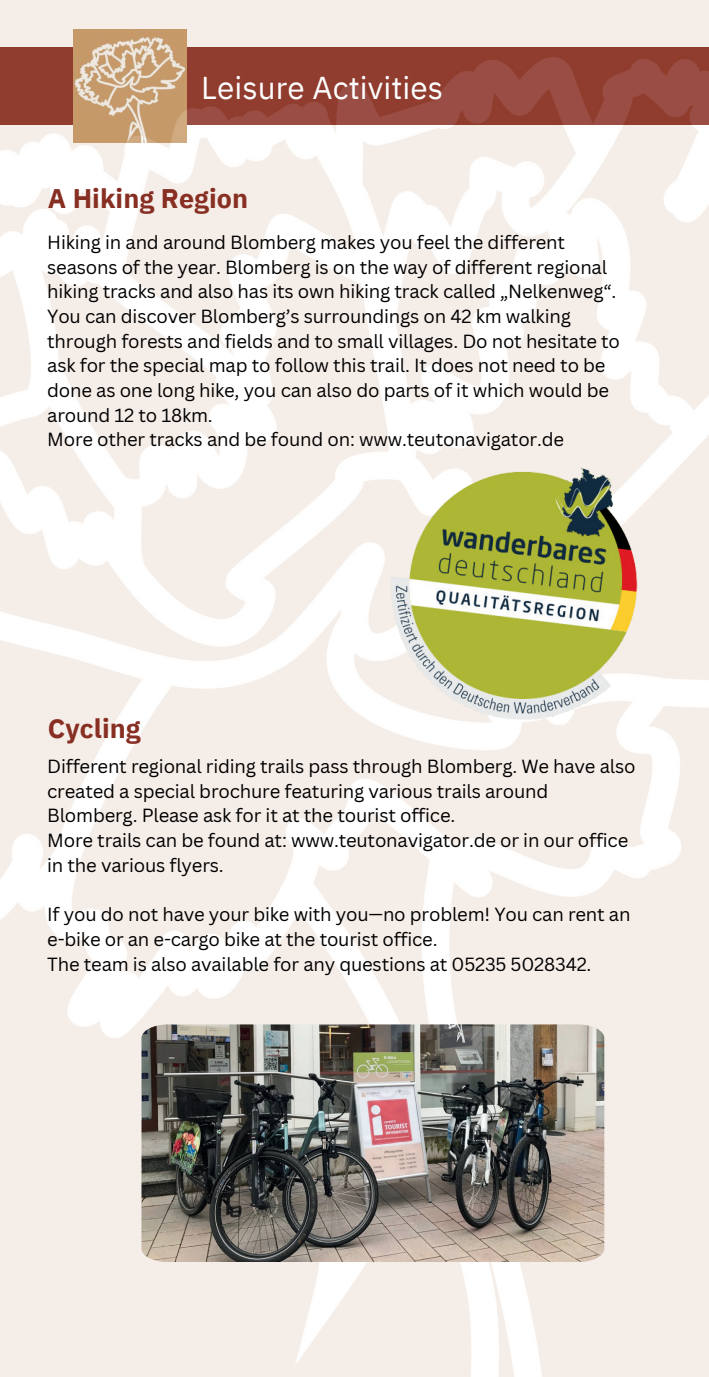
<style>
.page{position:relative;width:709px;height:1377px;background:#fff}
.page>*{position:absolute;margin:0;border:0;box-sizing:border-box;transform-origin:0 0}
.t1{font:31.5px "IBM Plex Sans";letter-spacing:.005em;color:#fdfefe}
.t2{font:700 26.78px "IBM Plex Sans";letter-spacing:.005em;color:#882f23}
.t3{font:18.45px/24.8px "Canva Sans";letter-spacing:-.01em;color:#000}
</style>
<div class="page">
<img style="left:0;top:0;width:709px;height:1377px">
<img style="left:362px;top:447px;width:311px;height:279px;border-radius:17px">
<img style="left:141px;top:1024px;width:463px;height:238px">
<h1 class="t1" style="left:201px;top:63px;width:243px">Leisure Activities</h1>
<h2 class="t2" style="left:48px;top:177px;width:202px">A Hiking Region</h2>
<p class="t3" style="left:47px;top:230px;width:574px">Hiking in and around Blomberg makes you feel the different seasons of the year. Blomberg is on the way of different regional hiking tracks and also has its own hiking track called „Nelkenweg“.<br>You can discover Blomberg’s surroundings on 42 km walking through forests and fields and to small villages. Do not hesitate to ask for the special map to follow this trail. It does not need to be done as one long hike, you can also do parts of it which would be around 12 to 18km.<br>More other tracks and be found on: www.teutonavigator.de</p>
<h2 class="t2" style="left:48px;top:707px;width:94px">Cycling</h2>
<p class="t3" style="left:47px;top:754px;width:590px">Different regional riding trails pass through Blomberg. We have also created a special brochure featuring various trails around Blomberg. Please ask for it at the tourist office.<br>More trails can be found at: www.teutonavigator.de or in our office in the various flyers.</p>
<p class="t3" style="left:47px;top:902px;width:585px">If you do not have your bike with you—no problem! You can rent an e-bike or an e-cargo bike at the tourist office.<br>The team is also available for any questions at 05235 5028342.</p>
</div>
